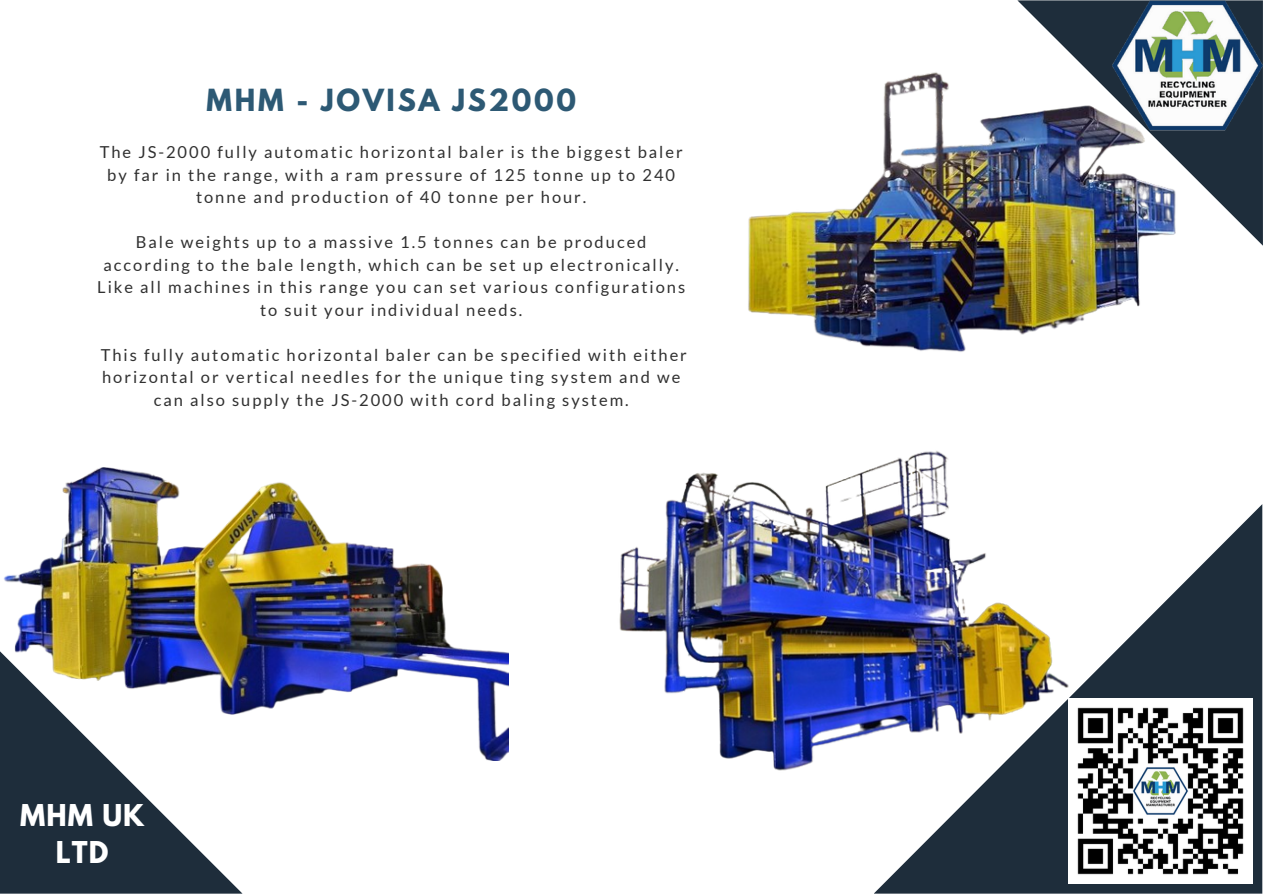
<style>
.page{position:relative;width:1263px;height:894px;background:#fff}
.page>*{position:absolute;margin:0;border:0;box-sizing:border-box;transform-origin:0 0}
.t1{font:700 27px "League Spartan";letter-spacing:.1em;color:#2d5974}
.t2{font:700 26.7px/36.6px "League Spartan";letter-spacing:.04em;color:#fff;text-align:center}
.t3{font:16.5px/22.5px "Lato";letter-spacing:.12em;color:#303030;text-align:center}
</style>
<div class="page">
<svg style="left:0;top:760px;width:242px;height:133px;fill:#1e2d3b"></svg>
<svg style="left:874px;top:504px;width:388px;height:389px;fill:#1e2d3b"></svg>
<svg style="left:1017px;top:0;width:246px;height:246px;fill:#1e2d3b"></svg>
<img style="left:1068px;top:698px;width:185px;height:185px">
<img style="left:1112px;top:0;width:151px;height:130px">
<img style="left:748px;top:65px;width:440px;height:287px">
<img style="left:0;top:467px;width:508px;height:293px">
<img style="left:619px;top:451px;width:449px;height:327px">
<p class="t1" style="left:206px;top:87px;width:371px">MHM - JOVISA JS2000</p>
<p class="t3" style="left:100px;top:140px;width:584px">The JS-2000 fully automatic horizontal baler is the biggest baler by far in the range, with a ram pressure of 125 tonne up to 240 tonne and production of 40 tonne per hour.</p>
<h1 class="t3" style="left:97px;top:230px;width:589px">Bale weights up to a massive 1.5 tonnes can be produced according to the bale length, which can be set up electronically.<br>Like all machines in this range you can set various configurations to suit your individual needs.</h1>
<p class="t3" style="left:101px;top:343px;width:588px">This fully automatic horizontal baler can be specified with either horizontal or vertical needles for the unique ting system and we can also supply the JS-2000 with cord baling system.</p>
<p class="t2" style="left:20px;top:800px;width:126px">MHM UK<br>LTD</p>
</div>
